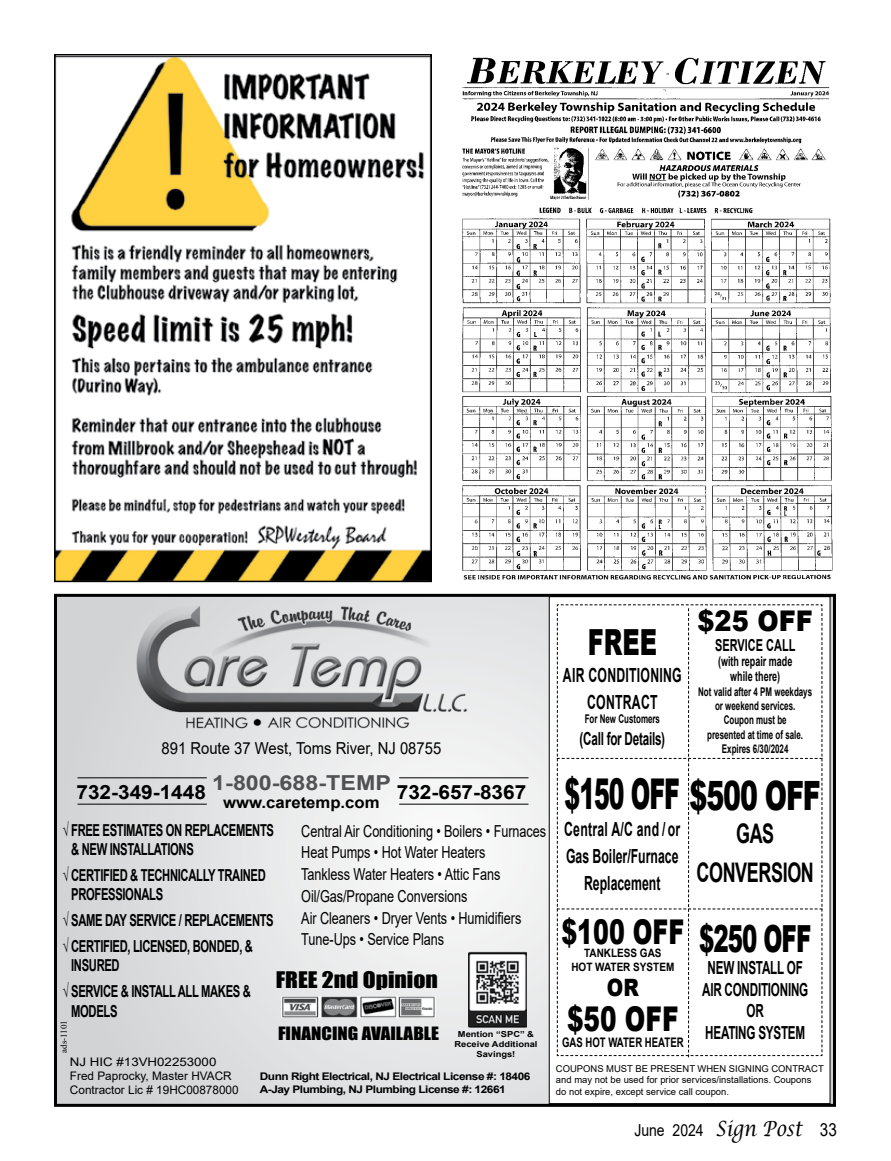
<style>
.page{position:relative;width:891px;height:1161px;background:#fff}
.page>*{position:absolute;margin:0;border:0;box-sizing:border-box;transform-origin:0 0}
.t1{font:900 42.45px "Arial";letter-spacing:-.04em;color:#000;scale:.56 1}
.t2{font:900 37.35px "Arial";letter-spacing:-.04em;color:#000;scale:.61 1}
.t3{font:900 36px "Arial";color:#000;scale:.66 1}
.t4{font:900 34.05px "Arial";color:#000;scale:.7 1}
.t5{font:900 34.05px "Arial";color:#000;scale:.73 1}
.t6{font:900 28.5px "Arial";color:#000;scale:.9 1}
.t7{font:700 27px/39px "Arial";letter-spacing:-.02em;color:#000;text-align:center;scale:.66 1}
.t8{font:900 23.85px "Arial";color:#000;scale:.83 1}
.t9{font:21px "Impact";color:#000;scale:1.13 1}
.t10{font:700 20.55px "Arial";color:#515254;scale:1.13 1}
.t11{font:700 19.65px "Arial";color:#000;scale:1.06 1}
.t12{font:700 19.5px/27px "Arial";color:#000;text-align:center;scale:.63 1}
.t13{font:700 19.5px/27px "Arial";letter-spacing:.02em;color:#000;text-align:center;scale:.63 1}
.t14{font:700 18px/21.6px "Arial";letter-spacing:-.02em;color:#000;text-align:center;scale:.65 1}
.t15{font:16.95px "Impact";color:#000;scale:1.13 1}
.t16{font:700 16.5px/19.5px "Arial";letter-spacing:-.03em;color:#000;scale:.68 1}
.t17{font:16.5px/21.8px "Arial";letter-spacing:-.005em;color:#000;scale:.77 1}
.t18{font:16.5px "Arial";letter-spacing:-.005em;color:#000;scale:.9 1}
.t19{font:16.5px "Arial";letter-spacing:-.005em;color:#000;scale:.85 1}
.t20{font:700 16.5px "Arial";color:#000;scale:.66 1}
.t21{font:700 15.75px "Arial";color:#000;scale:1.06 1}
.t22{font:700 13.5px/15px "Arial";color:#000;text-align:center;scale:.66 1}
.t23{font:700 13.2px "Arial";color:#000;scale:.73 1}
.t24{font:700 12px/14.4px "Arial";color:#000;text-align:center;scale:.66 1}
.t25{font:11.85px/14.1px "Arial";color:#000;scale:1.13 1}
.t26{font:700 11.55px/13.2px "Arial";color:#000;text-align:center;scale:.87 1}
.t27{font:700 10.5px/12.6px "Arial";letter-spacing:-.04em;color:#000;scale:1.13 1}
.t28{font:9.45px/11.4px "Arial";color:#000}
.t29{font:9px "Times New Roman";color:#000}
.t30{font:700 8.25px/9.9px "Arial";color:#000;text-align:center;scale:1.13 1}
.s1{font-family:"Times New Roman"}
.s2{font-size:40.5px}
.s3{font-family:"Lucida Calligraphy";font-style:italic;font-size:21px}
.s4{font-size:18px}
</style>
<div class="page">
<svg style="left:58px;top:598px;width:774px;height:505px"></svg>
<div style="left:54px;top:594px;width:782px;height:513px;border:3px solid #000"></div>
<div style="left:549px;top:597px;width:281px;height:507px;background:#fff"></div>
<div style="left:549px;top:596px;width:281px;height:508px;border:1px solid #000"></div>
<svg style="left:557px;top:604px;width:265px;height:453px"></svg>
<img style="left:135px;top:603px;width:333px;height:128px">
<hr style="left:78px;top:777px;width:129px;height:1px;background:#000">
<hr style="left:78px;top:804px;width:129px;height:1px;background:#000">
<hr style="left:399px;top:777px;width:129px;height:1px;background:#000">
<hr style="left:399px;top:804px;width:129px;height:1px;background:#000">
<img style="left:281px;top:997px;width:155px;height:21px">
<img style="left:468px;top:952px;width:59px;height:76px">
<img style="left:57px;top:57px;width:372px;height:522px">
<div style="left:54px;top:54px;width:378px;height:528px;border:2px solid #000"></div>
<img style="left:462px;top:57px;width:371px;height:523px">
<p class="t18" style="left:162px;top:737px;width:312px">891 Route 37 West, Toms River, NJ 08755</p>
<p class="t10" style="left:212px;top:768px;width:160px">1-800-688-TEMP</p>
<p class="t21" style="left:223px;top:792px;width:149px">www.caretemp.com</p>
<p class="t11" style="left:76px;top:778px;width:124px">732-349-1448</p>
<p class="t11" style="left:397px;top:778px;width:124px">732-657-8367</p>
<p class="t17" style="left:301px;top:820px;width:320px">Central Air Conditioning • Boilers • Furnaces Heat Pumps • Hot Water Heaters<br>Tankless Water Heaters • Attic Fans Oil/Gas/Propane Conversions<br>Air Cleaners • Dryer Vents • Humidifiers Tune-Ups • Service Plans</p>
<p class="t16" style="left:71px;top:820px;width:300px;text-indent:-9px"><span class="s1">√</span> FREE ESTIMATES ON REPLACEMENTS &amp; NEW INSTALLATIONS</p>
<p class="t16" style="left:71px;top:865px;width:288px;text-indent:-9px"><span class="s1">√</span> CERTIFIED &amp; TECHNICALLY TRAINED<br>PROFESSIONALS</p>
<p class="t16" style="left:63px;top:908px;width:312px;line-height:25.8px"><span class="s1">√</span> SAME DAY SERVICE / REPLACEMENTS <span class="s1">√</span> CERTIFIED, LICENSED, BONDED, &amp;</p>
<p class="t16" style="left:63px;top:953px;width:278px;line-height:25.8px;text-indent:9px">INSURED<br><span class="s1">√</span> SERVICE &amp; INSTALL ALL MAKES &amp;</p>
<p class="t16" style="left:71px;top:1001px;width:70px">MODELS</p>
<p class="t9" style="left:276px;top:964px;width:145px">FREE 2nd Opinion</p>
<p class="t29" style="left:58px;top:1053px;width:34px;rotate:-90deg">ads-1101</p>
<p class="t25" style="left:70px;top:1055px;width:151px">NJ HIC #13VH02253000<br>Fred Paprocky, Master HVACR<br>Contractor Lic # 19HC00878000</p>
<p class="t15" style="left:278px;top:1020px;width:144px">FINANCING AVAILABLE</p>
<p class="t30" style="left:454px;top:1029px;width:75px">Mention “SPC” &amp;<br>Receive Additional<br>Savings!</p>
<p class="t27" style="left:260px;top:1070px;width:241px">Dunn Right Electrical, NJ Electrical License #: 18406<br>A-Jay Plumbing, NJ Plumbing License #: 12661</p>
<h3 class="t6" style="left:698px;top:600px;width:130px">$25 OFF</h3>
<p class="t20" style="left:715px;top:634px;width:123px">SERVICE CALL</p>
<p class="t22" style="left:718px;top:654px;width:114px">(with repair made while there)</p>
<p class="t24" style="left:698px;top:684px;width:174px">Not valid after 4 PM weekdays or weekend services.<br>Coupon must be<br>presented at time of sale.<br>Expires 6/30/2024</p>
<h3 class="t3" style="left:588px;top:616px;width:106px">FREE</h3>
<p class="t13" style="left:563px;top:662px;width:190px">AIR CONDITIONING<br>CONTRACT</p>
<p class="t24" style="left:585px;top:712px;width:116px">For New Customers</p>
<p class="t14" style="left:580px;top:728px;width:133px">(Call for Details)</p>
<h1 class="t1" style="left:565px;top:763px;width:459px">$150 OFF <span class="s2">$500 OFF</span></h1>
<h3 class="t7" style="left:696px;top:814px;width:179px">GAS<br>CONVERSION</h3>
<p class="t12" style="left:564px;top:816px;width:186px">Central A/C and / or<br>Gas Boiler/Furnace<br>Replacement</p>
<h3 class="t4" style="left:561px;top:907px;width:177px">$100 OFF</h3>
<p class="t26" style="left:571px;top:947px;width:120px">TANKLESS GAS<br>HOT WATER SYSTEM</p>
<h3 class="t5" style="left:567px;top:994px;width:154px">$50 OFF</h3>
<p class="t23" style="left:562px;top:1033px;width:168px">GAS HOT WATER HEATER</p>
<h3 class="t8" style="left:607px;top:970px;width:40px">OR</h3>
<h2 class="t2" style="left:699px;top:912px;width:185px">$250 OFF</h2>
<p class="t14" style="left:702px;top:957px;width:165px">NEW INSTALL OF<br>AIR CONDITIONING<br>OR<br>HEATING SYSTEM</p>
<p class="t28" style="left:556px;top:1063px;width:269px">COUPONS MUST BE PRESENT WHEN SIGNING CONTRACT and may not be used for prior services/installations. Coupons do not expire, except service call coupon.</p>
<p class="t19" style="left:634px;top:1119px;width:240px">June 2024 <span class="s3">Sign Post</span> <span class="s4">33</span></p>
</div>
